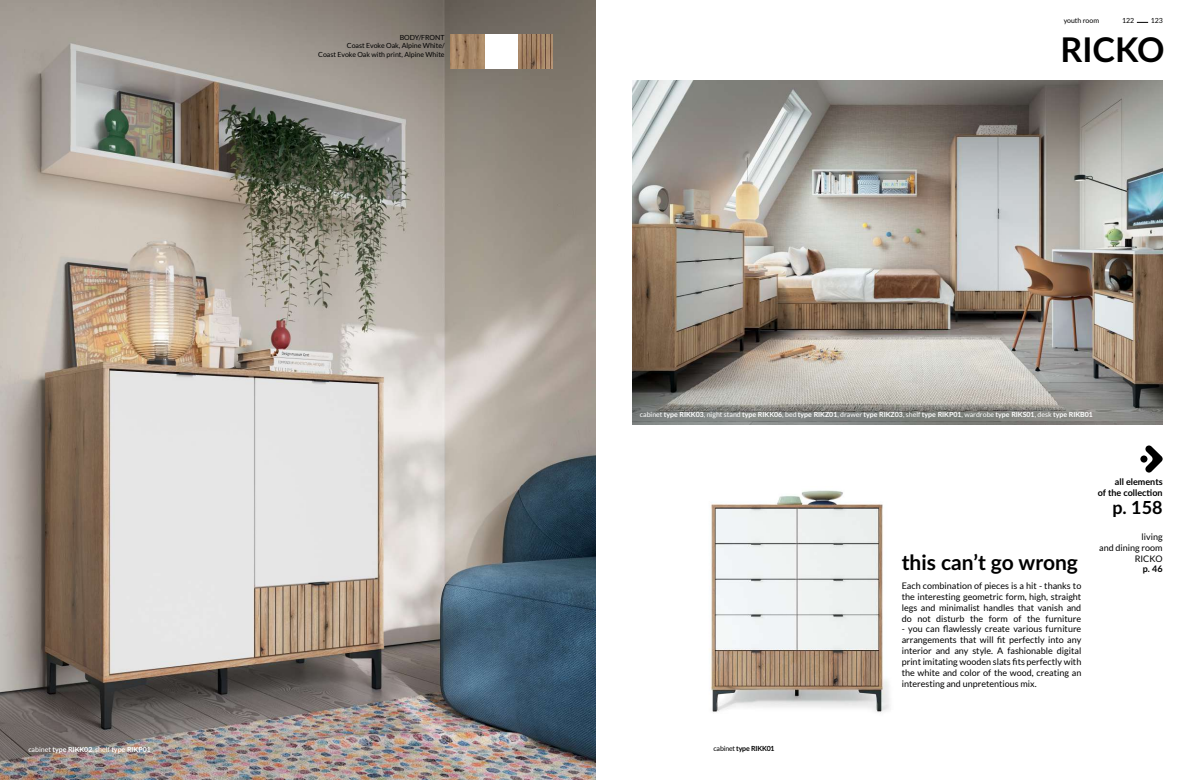
<style>
.page{position:relative;width:1191px;height:780px;background:#fff}
.page>*{position:absolute;margin:0;border:0;box-sizing:border-box;transform-origin:0 0}
.t1{font:700 34px "Lato";color:#000}
.t2{font:700 21px "Lato";color:#000}
.t3{font:700 18px "Lato";color:#000}
.t4{font:9px/10.8px "Lato";color:#000;text-align:justify}
.t5{font:700 9px/10.8px "Lato";color:#000;text-align:right}
.t6{font:700 7px "Lato";color:#fff}
.t7{font:7px/8.4px "Lato";color:#000;text-align:right}
.t8{font:700 7px "Lato";letter-spacing:-.025em;color:#000}
.s1{font-weight:400}
</style>
<div class="page">
<img style="left:0;top:0;width:595px;height:780px">
<img style="left:632px;top:81px;width:530px;height:343px">
<svg style="left:1145px;top:445px;width:17px;height:27px"></svg>
<div style="left:1140px;top:455px;width:7px;height:7px;background:#000;border-radius:50%"></div>
<img style="left:450px;top:34px;width:103px;height:34px">
<img style="left:709px;top:490px;width:181px;height:223px">
<svg style="left:1136px;top:22px;width:12px;height:1px"></svg>
<p class="t7" style="left:318px;top:33px;width:128px">BODY/FRONT<br>Coast Evoke Oak, Alpine White/<br>Coast Evoke Oak with print, Alpine White</p>
<p class="t6" style="left:28px;top:743px;width:124px"><span class="s1">cabinet</span> type RIKK02<span class="s1">, shelf</span> type RIKP01</p>
<p class="t7" style="left:1063px;top:16px;width:37px">youth room</p>
<p class="t7" style="left:1122px;top:16px;width:14px">122</p>
<p class="t7" style="left:1150px;top:16px;width:14px">123</p>
<h1 class="t1" style="left:1060px;top:24px;width:105px">RICKO</h1>
<p class="t6" style="left:640px;top:409px;width:454px"><span class="s1">cabinet</span> type RIKK03<span class="s1">, night stand</span> type RIKK06<span class="s1">, bed</span> type RIKZ01<span class="s1">, drawer</span> type RIKZ03<span class="s1">, shelf</span> type RIKP01<span class="s1">, wardrobe</span> type RIKS01<span class="s1">, desk</span> type RIKB01</p>
<p class="t8" style="left:713px;top:743px;width:63px"><span class="s1">cabinet</span> type RIKK01</p>
<h2 class="t2" style="left:901px;top:546px;width:178px">this can’t go wrong</h2>
<p class="t4" style="left:901px;top:580px;width:181px">Each combination of pieces is a hit - thanks to the interesting geometric form, high, straight legs and minimalist handles that vanish and do not disturb the form of the furniture</p>
<p class="t4" style="left:901px;top:623px;width:181px">- you can flawlessly create various furniture arrangements that will fit perfectly into any interior and any style. A fashionable digital print imitating wooden slats fits perfectly with the white and color of the wood, creating an interesting and unpretentious mix.</p>
<p class="t5" style="left:1097px;top:476px;width:66px">all elements<br>of the collection</p>
<h3 class="t3" style="left:1112px;top:494px;width:52px">p. 158</h3>
<p class="t4" style="left:1099px;top:531px;width:65px;text-align:right">living<br>and dining room<br>RICKO</p>
<p class="t5" style="left:1142px;top:563px;width:21px">p. 46</p>
</div>
